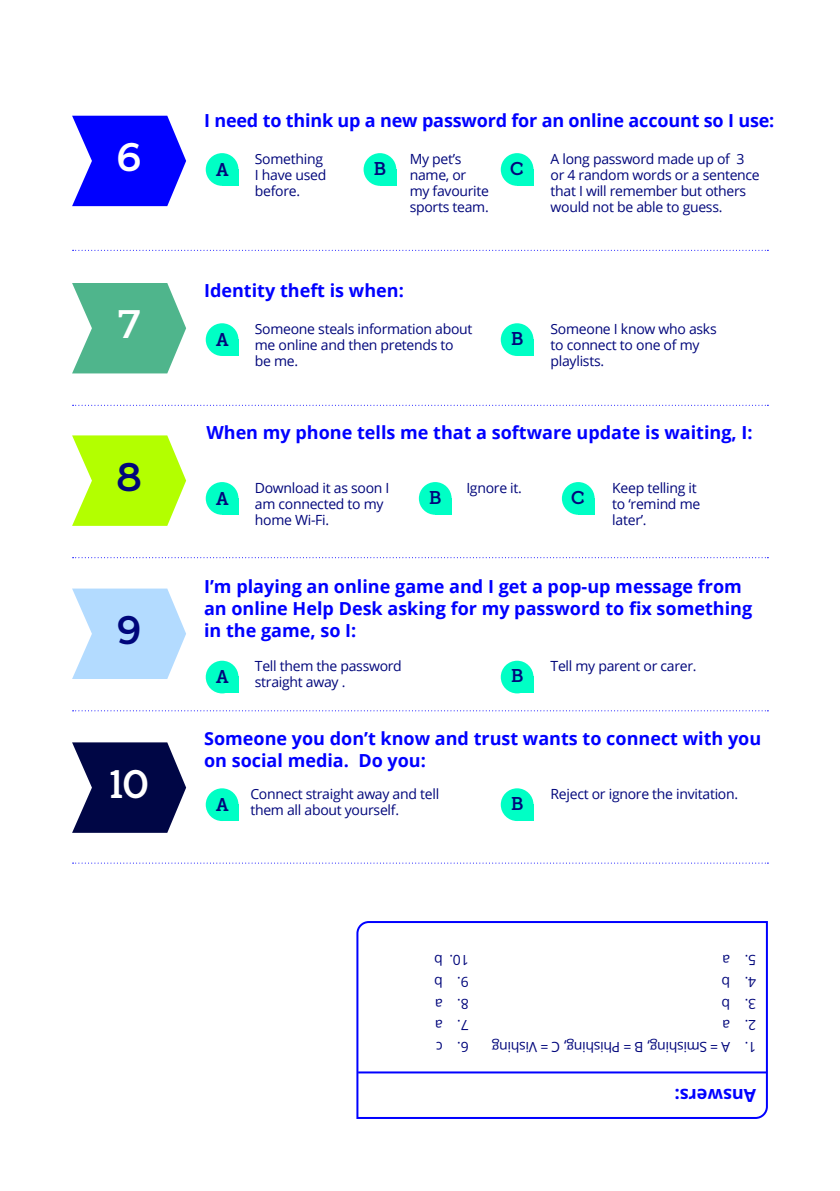
<style>
.page{position:relative;width:840px;height:1191px;background:#fff}
.page>*{position:absolute;margin:0;border:0;box-sizing:border-box;transform-origin:0 0}
.t1{font:700 40px "Bankof Ireland Serif";color:#fff}
.t2{font:700 40px "Bankof Ireland Serif";color:#00067b}
.t3{font:700 18.6px "Bankof Ireland Serif";color:#00067b}
.t4{font:700 18px/22px "Open Sans";color:#00f}
.t5{font:14px/16px "Open Sans";letter-spacing:-.02em;color:#00067b}
</style>
<div class="page">
<svg style="left:72px;top:116px;width:114px;height:90px"></svg>
<svg style="left:72px;top:283px;width:114px;height:90px"></svg>
<div style="left:206px;top:153px;width:32px;height:33px;background:#00ffc5;border-radius:50%"></div>
<div style="left:222px;top:169px;width:16px;height:17px;background:#00ffc5"></div>
<div style="left:206px;top:482px;width:32px;height:33px;background:#00ffc5;border-radius:50%"></div>
<div style="left:222px;top:498px;width:16px;height:17px;background:#00ffc5"></div>
<div style="left:206px;top:788px;width:32px;height:33px;background:#00ffc5;border-radius:50%"></div>
<div style="left:222px;top:804px;width:16px;height:17px;background:#00ffc5"></div>
<div style="left:206px;top:323px;width:32px;height:33px;background:#00ffc5;border-radius:50%"></div>
<div style="left:222px;top:339px;width:16px;height:17px;background:#00ffc5"></div>
<div style="left:206px;top:660px;width:32px;height:33px;background:#00ffc5;border-radius:50%"></div>
<div style="left:222px;top:676px;width:16px;height:17px;background:#00ffc5"></div>
<div style="left:363px;top:153px;width:33px;height:33px;background:#00ffc5;border-radius:50%"></div>
<div style="left:379px;top:169px;width:17px;height:17px;background:#00ffc5"></div>
<div style="left:418px;top:482px;width:33px;height:33px;background:#00ffc5;border-radius:50%"></div>
<div style="left:434px;top:498px;width:17px;height:17px;background:#00ffc5"></div>
<div style="left:500px;top:788px;width:33px;height:33px;background:#00ffc5;border-radius:50%"></div>
<div style="left:516px;top:804px;width:17px;height:17px;background:#00ffc5"></div>
<div style="left:500px;top:323px;width:33px;height:33px;background:#00ffc5;border-radius:50%"></div>
<div style="left:516px;top:339px;width:17px;height:17px;background:#00ffc5"></div>
<div style="left:500px;top:660px;width:33px;height:33px;background:#00ffc5;border-radius:50%"></div>
<div style="left:516px;top:676px;width:17px;height:17px;background:#00ffc5"></div>
<div style="left:500px;top:153px;width:33px;height:33px;background:#00ffc5;border-radius:50%"></div>
<div style="left:516px;top:169px;width:17px;height:17px;background:#00ffc5"></div>
<div style="left:561px;top:482px;width:33px;height:33px;background:#00ffc5;border-radius:50%"></div>
<div style="left:577px;top:498px;width:17px;height:17px;background:#00ffc5"></div>
<svg style="left:72px;top:250px;width:696px;height:1px"></svg>
<svg style="left:72px;top:405px;width:696px;height:1px"></svg>
<svg style="left:72px;top:557px;width:696px;height:1px"></svg>
<svg style="left:72px;top:710px;width:696px;height:1px"></svg>
<svg style="left:72px;top:862px;width:696px;height:1px"></svg>
<svg style="left:72px;top:435px;width:114px;height:91px"></svg>
<svg style="left:72px;top:588px;width:114px;height:91px"></svg>
<svg style="left:72px;top:742px;width:114px;height:91px"></svg>
<svg style="left:356px;top:921px;width:412px;height:198px"></svg>
<hr style="left:358px;top:1071px;width:408px;height:2px;background:#00f">
<h1 class="t1" style="left:117px;top:134px;width:26px">6</h1>
<h1 class="t1" style="left:118px;top:301px;width:24px">7</h1>
<h1 class="t2" style="left:116px;top:454px;width:27px">8</h1>
<h1 class="t2" style="left:117px;top:607px;width:25px">9</h1>
<h1 class="t1" style="left:109px;top:761px;width:41px">10</h1>
<p class="t4" style="left:204px;top:109px;width:571px">I need to think up a new password for an online account so I use:</p>
<h2 class="t3" style="left:216px;top:159px;width:14px">A</h2>
<p class="t5" style="left:255px;top:150px;width:73px">Something<br>I have used before.</p>
<h2 class="t3" style="left:373px;top:158px;width:14px">B</h2>
<p class="t5" style="left:409px;top:150px;width:81px">My pet’s name, or my favourite sports team.</p>
<p class="t5" style="left:550px;top:150px;width:211px">A long password made up of 3 or 4 random words or a sentence that I will remember but others would not be able to guess.</p>
<h2 class="t3" style="left:510px;top:158px;width:15px">C</h2>
<p class="t4" style="left:204px;top:279px;width:201px">Identity theft is when:</p>
<h2 class="t3" style="left:216px;top:329px;width:14px">A</h2>
<p class="t5" style="left:255px;top:320px;width:219px">Someone steals information about me online and then pretends to be me.</p>
<h2 class="t3" style="left:510px;top:328px;width:14px">B</h2>
<p class="t5" style="left:550px;top:320px;width:167px">Someone I know who asks to connect to one of my playlists.</p>
<p class="t4" style="left:206px;top:421px;width:547px">When my phone tells me that a software update is waiting, I:</p>
<h2 class="t3" style="left:216px;top:487px;width:14px">A</h2>
<p class="t5" style="left:255px;top:479px;width:136px">Download it as soon I am connected to my home Wi-Fi.</p>
<h2 class="t3" style="left:429px;top:487px;width:14px">B</h2>
<p class="t5" style="left:466px;top:479px;width:57px">Ignore it.</p>
<p class="t5" style="left:612px;top:479px;width:89px">Keep telling it to ‘remind me later’.</p>
<h2 class="t3" style="left:571px;top:487px;width:15px">C</h2>
<p class="t4" style="left:204px;top:574px;width:549px">I’m playing an online game and I get a pop-up message from an online Help Desk asking for my password to fix something in the game, so I:</p>
<h2 class="t3" style="left:216px;top:666px;width:14px">A</h2>
<p class="t5" style="left:255px;top:658px;width:148px">Tell them the password straight away .</p>
<h2 class="t3" style="left:510px;top:665px;width:14px">B</h2>
<p class="t5" style="left:550px;top:658px;width:147px">Tell my parent or carer.</p>
<p class="t4" style="left:204px;top:727px;width:558px">Someone you don’t know and trust wants to connect with you on social media. Do you:</p>
<h2 class="t3" style="left:216px;top:794px;width:14px">A</h2>
<p class="t5" style="left:250px;top:785px;width:190px">Connect straight away and tell them all about yourself.</p>
<h2 class="t3" style="left:510px;top:793px;width:14px">B</h2>
<p class="t5" style="left:550px;top:785px;width:189px">Reject or ignore the invitation.</p>
<p class="t5" style="left:442px;top:968px;width:10px;rotate:-180deg">b</p>
<p class="t5" style="left:468px;top:968px;width:21px;rotate:-180deg">10.</p>
<p class="t5" style="left:729px;top:968px;width:9px;rotate:-180deg">a</p>
<p class="t5" style="left:755px;top:968px;width:13px;rotate:-180deg">5.</p>
<p class="t5" style="left:442px;top:990px;width:10px;rotate:-180deg">b</p>
<p class="t5" style="left:468px;top:990px;width:13px;rotate:-180deg">9.</p>
<p class="t5" style="left:729px;top:990px;width:10px;rotate:-180deg">b</p>
<p class="t5" style="left:755px;top:990px;width:13px;rotate:-180deg">4.</p>
<p class="t5" style="left:442px;top:1012px;width:9px;rotate:-180deg">a</p>
<p class="t5" style="left:468px;top:1012px;width:13px;rotate:-180deg">8.</p>
<p class="t5" style="left:729px;top:1012px;width:10px;rotate:-180deg">b</p>
<p class="t5" style="left:755px;top:1012px;width:13px;rotate:-180deg">3.</p>
<p class="t5" style="left:442px;top:1033px;width:9px;rotate:-180deg">a</p>
<p class="t5" style="left:468px;top:1033px;width:13px;rotate:-180deg">7.</p>
<p class="t5" style="left:729px;top:1033px;width:9px;rotate:-180deg">a</p>
<p class="t5" style="left:755px;top:1033px;width:13px;rotate:-180deg">2.</p>
<p class="t5" style="left:442px;top:1055px;width:8px;rotate:-180deg">c</p>
<p class="t5" style="left:468px;top:1055px;width:13px;rotate:-180deg">6.</p>
<p class="t5" style="left:729px;top:1055px;width:240px;rotate:-180deg">A = Smishing, B = Phishing, C = Vishing</p>
<p class="t5" style="left:755px;top:1055px;width:13px;rotate:-180deg">1.</p>
<p class="t4" style="left:755px;top:1107px;width:83px;rotate:-180deg">Answers:</p>
</div>
